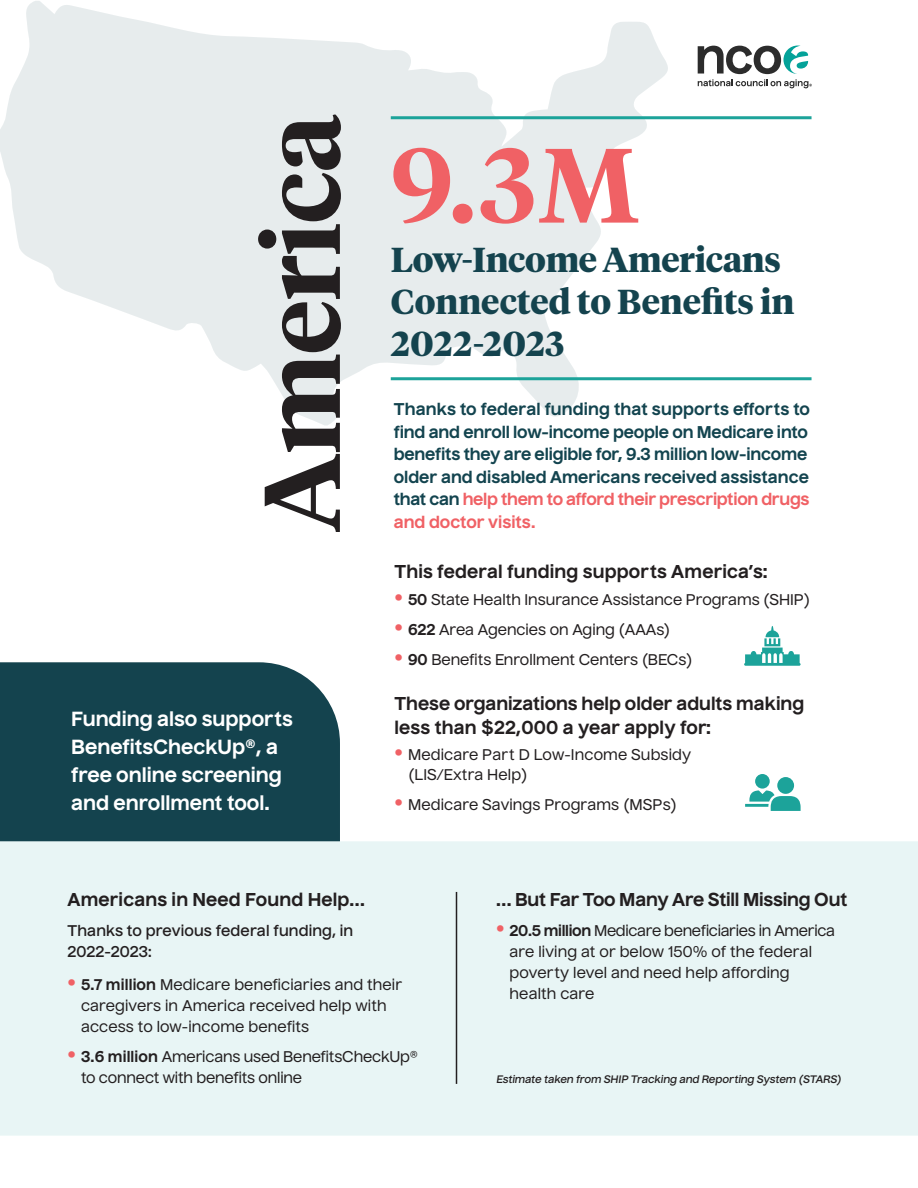
<style>
.page{position:relative;width:918px;height:1188px;background:#fff}
.page>*{position:absolute;margin:0;border:0;box-sizing:border-box;transform-origin:0 0}
.t1{font:600 106.5px "Tiempos Headline";letter-spacing:-.01em;color:#231f20}
.t2{font:600 105px "Tiempos Headline";color:#f06165}
.t3{font:700 34.5px/42px "Tiempos Headline";color:#14434e}
.t4{font:700 19.8px/28px "Nuckle";color:#fff}
.t5{font:700 18px/24px "Nuckle";color:#231f20}
.t6{font:700 16.5px/22.5px "Nuckle";letter-spacing:-.01em;color:#13444f}
.t7{font:700 16.5px "Nuckle";color:#f06165}
.t8{font:500 15px/21px "Nuckle";color:#231f20}
.t9{font:600 15px/21px "Nuckle";letter-spacing:.01em;color:#231f20}
.t10{font:600 10.5px "Nuckle";color:#231f20}
.s1{color:#f06165}
.s2{font-size:21px;color:#f06165}
.s3{font-weight:700}
</style>
<div class="page">
<svg style="left:0;top:1px;width:670px;height:425px;fill:#e7eced"></svg>
<div style="left:0;top:662px;width:340px;height:179px;background:#14434e"></div>
<div style="left:0;top:841px;width:918px;height:295px;background:#e8f5f5"></div>
<hr style="left:391px;top:377px;width:421px;height:3px;background:#1ca39a">
<hr style="left:391px;top:116px;width:421px;height:3px;background:#1ca39a">
<svg style="left:698px;top:46px;width:114px;height:42px"></svg>
<svg style="left:744px;top:626px;width:57px;height:40px"></svg>
<svg style="left:755px;top:774px;width:15px;height:15px"></svg>
<svg style="left:745px;top:777px;width:56px;height:34px"></svg>
<hr style="left:456px;top:892px;width:1px;height:192px;background:#231f20">
<p class="t1" style="left:229px;top:533px;width:420px;rotate:-90deg">America</p>
<p class="t4" style="left:71px;top:704px;width:223px">Funding also supports<br>BenefitsCheckUp®, a free online screening and enrollment tool.</p>
<p class="t2" style="left:391px;top:113px;width:250px">9.3M</p>
<p class="t3" style="left:391px;top:237px;width:405px">Low-Income Americans<br>Connected to Benefits in<br>2022-2023</p>
<p class="t6" style="left:394px;top:398px;width:418px">Thanks to federal funding that supports efforts to find and enroll low-income people on Medicare into benefits they are eligible for, 9.3 million low-income older and disabled Americans received assistance that can <span class="s1">help them to afford their prescription drugs</span></p>
<p class="t7" style="left:394px;top:511px;width:143px">and doctor visits.</p>
<p class="t5" style="left:394px;top:559px;width:375px">This federal funding supports America’s:</p>
<p class="t8" style="left:394px;top:589px;width:417px"><span class="s2">•</span> <span class="s3">50</span> State Health Insurance Assistance Programs (SHIP)</p>
<p class="t8" style="left:394px;top:619px;width:278px"><span class="s2">•</span> <span class="s3">622</span> Area Agencies on Aging (AAAs)</p>
<p class="t8" style="left:394px;top:649px;width:300px"><span class="s2">•</span> <span class="s3">90</span> Benefits Enrollment Centers (BECs)</p>
<p class="t5" style="left:394px;top:691px;width:411px">These organizations help older adults making less than $22,000 a year apply for:</p>
<p class="t8" style="left:408px;top:745px;width:285px;line-height:19.5px;text-indent:-14px"><span class="s2">•</span> Medicare Part D Low-Income Subsidy (LIS/Extra Help)</p>
<p class="t8" style="left:394px;top:794px;width:284px"><span class="s2">•</span> Medicare Savings Programs (MSPs)</p>
<p class="t5" style="left:68px;top:887px;width:299px">Americans in Need Found Help…</p>
<p class="t9" style="left:68px;top:920px;width:287px">Thanks to previous federal funding, in<br>2022-2023:</p>
<p class="t8" style="left:81px;top:974px;width:323px;text-indent:-14px"><span class="s2">•</span> <span class="s3">5.7 million</span> Medicare beneficiaries and their caregivers in America received help with access to low-income benefits</p>
<p class="t8" style="left:81px;top:1046px;width:339px;text-indent:-14px"><span class="s2">•</span> <span class="s3">3.6 million</span> Americans used BenefitsCheckUp® to connect with benefits online</p>
<p class="t5" style="left:496px;top:887px;width:353px">… But Far Too Many Are Still Missing Out</p>
<p class="t8" style="left:510px;top:920px;width:327px;text-indent:-14px"><span class="s2">•</span> <span class="s3">20.5 million</span> Medicare beneficiaries in America are living at or below 150% of the federal poverty level and need help affording health care</p>
<p class="t10" style="left:496px;top:1072px;width:349px">Estimate taken from SHIP Tracking and Reporting System (STARS)</p>
</div>
